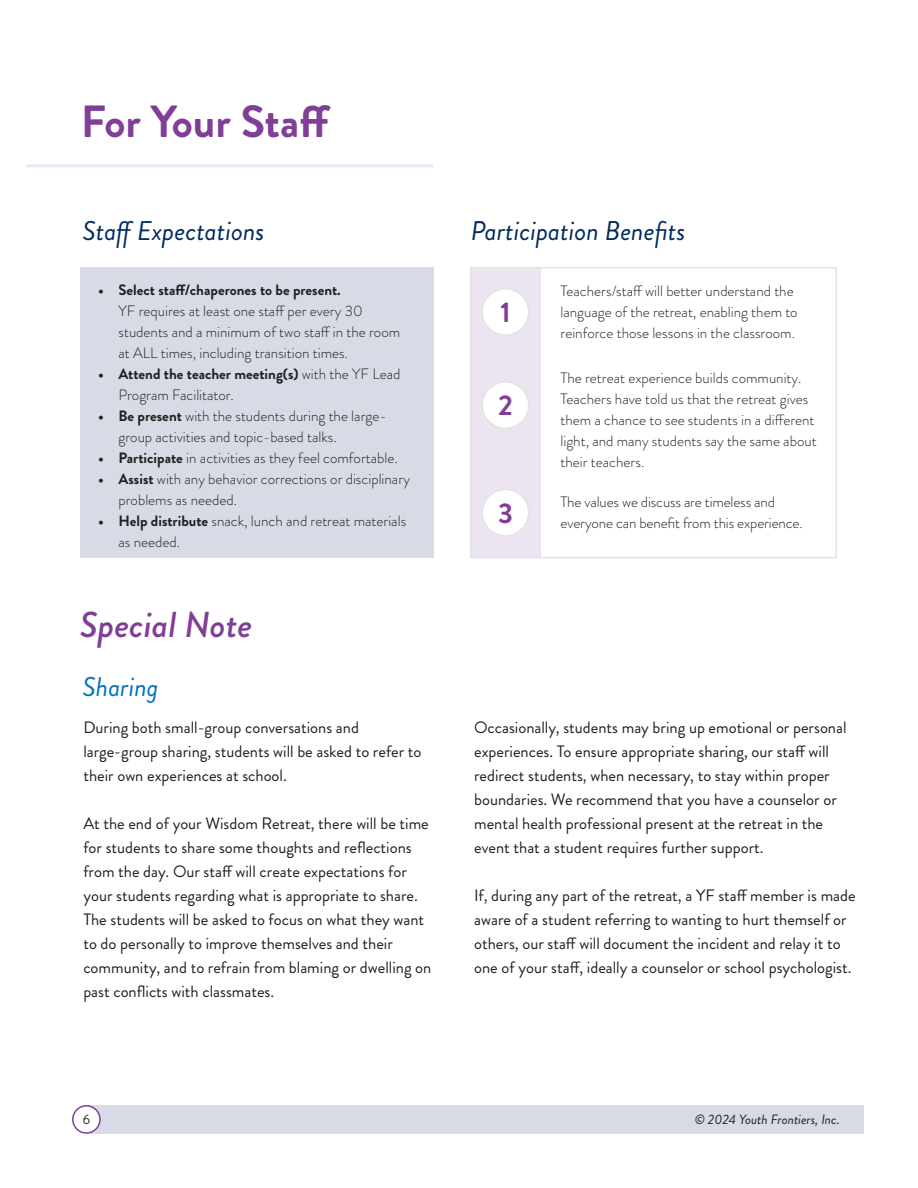
<style>
.page{position:relative;width:918px;height:1188px;background:#fff}
.page>*{position:absolute;margin:0;border:0;box-sizing:border-box;transform-origin:0 0}
.t1{font:700 45px "Brandon Grotesque";color:#813e97}
.t2{font:italic 500 36px "Brandon Grotesque";color:#813e97}
.t3{font:700 28.5px "Brandon Grotesque";color:#813e97}
.t4{font:italic 27px "Brandon Grotesque";color:#002b5c}
.t5{font:italic 27px "Brandon Grotesque";color:#0072bc}
.t6{font:16.5px/24px "Brandon Grotesque";color:#231f20}
.Paragraph_Style_2{font:300 15px/21px "Brandon Grotesque";color:#231f20}
.t7{font:italic 13.5px "Brandon Grotesque";color:#231f20}
.t8{font:13.5px "Brandon Grotesque";color:#231f20}
.s1{font-weight:700}
</style>
<div class="page">
<div style="left:86px;top:1105px;width:778px;height:29px;background:#d6dbe6"></div>
<div style="left:73px;top:1106px;width:27px;height:27px;background:#fff;border-radius:50%"></div>
<div style="left:72px;top:1105px;width:29px;height:29px;border:2px solid #813e97;border-radius:50%"></div>
<hr style="left:26px;top:164px;width:407px;height:3px;background:#e2eaf6">
<div style="left:470px;top:268px;width:71px;height:289px;background:#ece5f1"></div>
<div style="left:80px;top:268px;width:353px;height:290px;background:#d6dbe6"></div>
<div style="left:470px;top:267px;width:367px;height:291px;border:2px solid #e2e3e3"></div>
<div style="left:482px;top:289px;width:47px;height:46px;background:#fff;border-radius:50%"></div>
<div style="left:481px;top:288px;width:48px;height:48px;border:2px solid #e2e3e3;border-radius:50%"></div>
<div style="left:482px;top:382px;width:47px;height:46px;background:#fff;border-radius:50%"></div>
<div style="left:481px;top:381px;width:48px;height:48px;border:2px solid #e2e3e3;border-radius:50%"></div>
<div style="left:482px;top:489px;width:47px;height:47px;background:#fff;border-radius:50%"></div>
<div style="left:481px;top:489px;width:48px;height:48px;border:2px solid #e2e3e3;border-radius:50%"></div>
<p class="t1" style="left:81px;top:90px;width:251px">For Your Staff</p>
<p class="t4" style="left:83px;top:212px;width:184px">Staff Expectations</p>
<p class="t4" style="left:471px;top:212px;width:216px">Participation Benefits</p>
<p class="Paragraph_Style_2" style="left:119px;top:280px;width:283px;text-indent:-20px"><span class="s1">• Select staff/chaperones to be present.<br></span>YF requires at least one staff per every 30 students and a minimum of two staff in the room at ALL times, including transition times.</p>
<p class="Paragraph_Style_2" style="left:119px;top:364px;width:283px;text-indent:-20px"><span class="s1">• Attend the teacher meeting(s)</span> with the YF Lead<br>Program Facilitator.</p>
<p class="Paragraph_Style_2" style="left:119px;top:406px;width:270px;text-indent:-20px"><span class="s1">• Be present</span> with the students during the large&shy;group activities and topic-based talks.</p>
<p class="Paragraph_Style_2" style="left:98px;top:448px;width:301px"><span class="s1">• Participate</span> in activities as they feel comfortable.</p>
<p class="Paragraph_Style_2" style="left:119px;top:469px;width:293px;text-indent:-20px"><span class="s1">• Assist</span> with any behavior corrections or disciplinary problems as needed.</p>
<p class="Paragraph_Style_2" style="left:119px;top:511px;width:289px;text-indent:-20px"><span class="s1">• Help distribute</span> snack, lunch and retreat materials as needed.</p>
<p class="t2" style="left:80px;top:599px;width:174px">Special Note</p>
<p class="t5" style="left:83px;top:668px;width:78px">Sharing</p>
<p class="t6" style="left:83px;top:715px;width:277px">During both small-group conversations and</p>
<p class="t6" style="left:83px;top:739px;width:340px">large-group sharing, students will be asked to refer to their own experiences at school.</p>
<p class="t6" style="left:83px;top:811px;width:350px">At the end of your Wisdom Retreat, there will be time for students to share some thoughts and reflections from the day. Our staff will create expectations for your students regarding what is appropriate to share.<br>The students will be asked to focus on what they want to do personally to improve themselves and their community, and to refrain from blaming or dwelling on past conflicts with classmates.</p>
<p class="t3" style="left:500px;top:292px;width:12px">1</p>
<p class="t3" style="left:498px;top:385px;width:16px">2</p>
<p class="t3" style="left:498px;top:493px;width:16px">3</p>
<p class="Paragraph_Style_2" style="left:561px;top:281px;width:239px">Teachers/staff will better understand the language of the retreat, enabling them to reinforce those lessons in the classroom.</p>
<p class="Paragraph_Style_2" style="left:561px;top:367px;width:258px">The retreat experience builds community.<br>Teachers have told us that the retreat gives them a chance to see students in a different light, and many students say the same about their teachers.</p>
<p class="Paragraph_Style_2" style="left:561px;top:492px;width:216px">The values we discuss are timeless and</p>
<p class="Paragraph_Style_2" style="left:561px;top:513px;width:244px">everyone can benefit from this experience.</p>
<p class="t6" style="left:474px;top:715px;width:374px">Occasionally, students may bring up emotional or personal experiences. To ensure appropriate sharing, our staff will redirect students, when necessary, to stay within proper boundaries. We recommend that you have a counselor or mental health professional present at the retreat in the event that a student requires further support.</p>
<p class="t6" style="left:474px;top:883px;width:383px">If, during any part of the retreat, a YF staff member is made aware of a student referring to wanting to hurt themself or others, our staff will document the incident and relay it to one of your staff, ideally a counselor or school psychologist.</p>
<p class="t8" style="left:83px;top:1110px;width:9px">6</p>
<p class="t7" style="left:695px;top:1110px;width:146px">© 2024 Youth Frontiers, Inc.</p>
</div>
